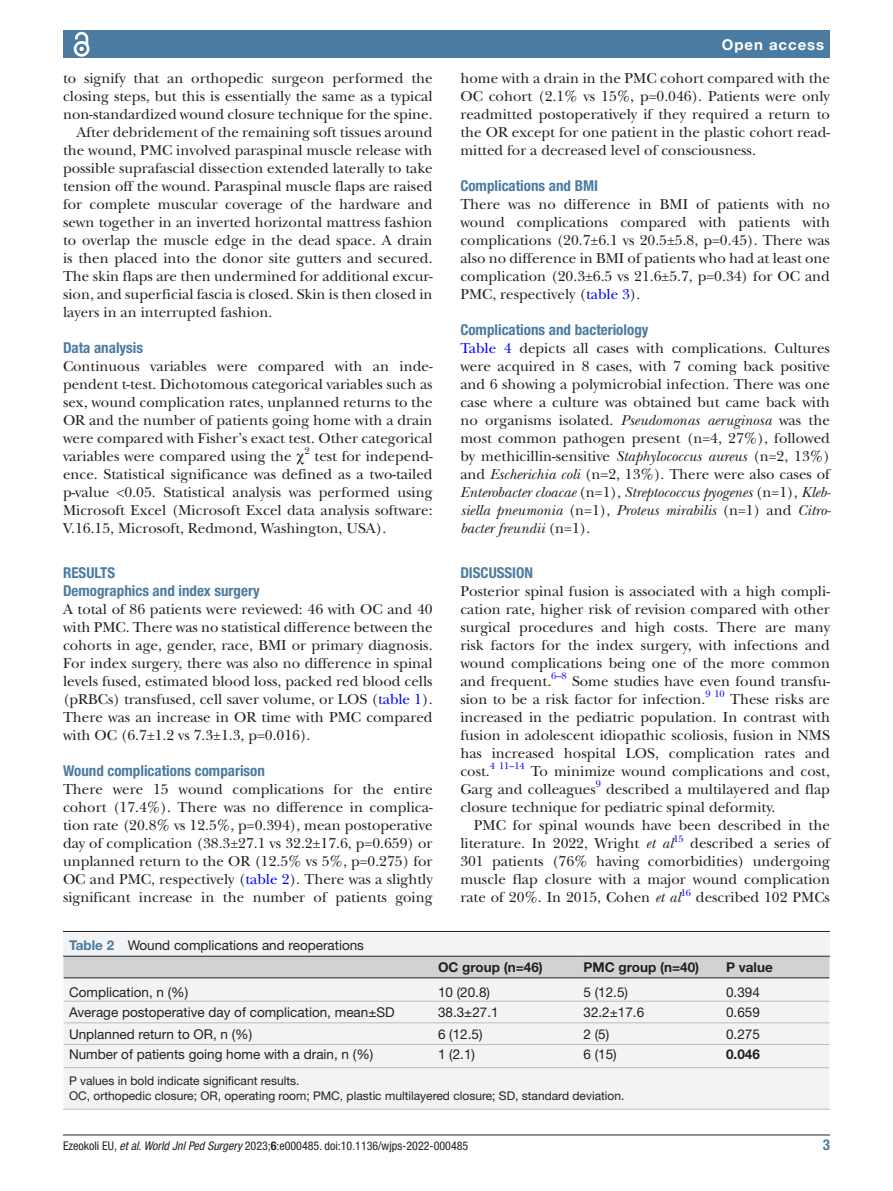
<style>
.page{position:relative;width:893px;height:1191px;background:#fff}
.page>*{position:absolute;margin:0;border:0;box-sizing:border-box;transform-origin:0 0}
.t1{font:15px/18px "New Baskerville";color:#231f20;text-align:justify}
.t2{font:700 condensed 15px/18px "Helvetica Neue LT Std";color:#4b7ba0}
.t3{font:700 15px "Helvetica Neue LT Std";letter-spacing:.065em;color:#fff}
.t4{font:13.5px "Helvetica Neue LT Std";color:#231f20}
.t5{font:700 13.5px "Helvetica Neue LT Std";color:#231f20}
.t6{font:12px/15px "Helvetica Neue LT Std";color:#231f20}
.t7{font:condensed 12px "Helvetica Neue LT Std";color:#231f20}
.t8{font:9.9px "New Baskerville";color:#00f}
.t9{font:9.9px "New Baskerville";color:#231f20}
.s1{color:#00f}
.s2{font-weight:700;color:#4b7ba0}
.s3{font-style:italic}
.s4{font-weight:700}
</style>
<div class="page">
<hr style="left:63px;top:1134px;width:767px;height:1px;background:#231f20">
<div style="left:63px;top:31px;width:767px;height:27px;background:#4b7ba0"></div>
<svg style="left:73px;top:31px;width:17px;height:26px"></svg>
<div style="left:63px;top:932px;width:767px;height:177px;background:#f2f3f4"></div>
<hr style="left:63px;top:931px;width:767px;height:1px;background:#231f20">
<hr style="left:63px;top:955px;width:369px;height:1px;background:#231f20">
<hr style="left:432px;top:955px;width:146px;height:1px;background:#231f20">
<hr style="left:578px;top:955px;width:142px;height:1px;background:#231f20">
<hr style="left:720px;top:955px;width:110px;height:1px;background:#231f20">
<hr style="left:432px;top:1067px;width:146px;height:1px;background:#bcbdc0">
<hr style="left:578px;top:1067px;width:142px;height:1px;background:#bcbdc0">
<hr style="left:63px;top:1067px;width:369px;height:1px;background:#bcbdc0">
<hr style="left:720px;top:1067px;width:110px;height:1px;background:#bcbdc0">
<hr style="left:63px;top:1109px;width:369px;height:1px;background:#bcbdc0">
<hr style="left:432px;top:1109px;width:146px;height:1px;background:#bcbdc0">
<hr style="left:578px;top:1109px;width:142px;height:1px;background:#bcbdc0">
<hr style="left:720px;top:1109px;width:110px;height:1px;background:#bcbdc0">
<hr style="left:63px;top:1067px;width:1px;height:42px;background:#fff">
<svg style="left:63px;top:956px;width:768px;height:89px"></svg>
<p class="t1" style="left:63px;top:69px;width:371px">to signify that an orthopedic surgeon performed the</p>
<p class="t1" style="left:63px;top:87px;width:371px">closing steps, but this is essentially the same as a typical</p>
<p class="t1" style="left:63px;top:105px;width:371px">non-standardized wound closure technique for the spine.</p>
<p class="t1" style="left:76px;top:123px;width:358px">After debridement of the remaining soft tissues around</p>
<p class="t1" style="left:63px;top:141px;width:371px">the wound, PMC involved paraspinal muscle release with</p>
<p class="t1" style="left:63px;top:159px;width:371px">possible suprafascial dissection extended laterally to take</p>
<p class="t1" style="left:63px;top:177px;width:371px">tension off the wound. Paraspinal muscle flaps are raised</p>
<p class="t1" style="left:63px;top:195px;width:371px">for complete muscular coverage of the hardware and</p>
<p class="t1" style="left:63px;top:213px;width:371px">sewn together in an inverted horizontal mattress fashion</p>
<p class="t1" style="left:63px;top:231px;width:371px">to overlap the muscle edge in the dead space. A drain</p>
<p class="t1" style="left:63px;top:249px;width:371px">is then placed into the donor site gutters and secured.</p>
<p class="t1" style="left:63px;top:267px;width:371px">The skin flaps are then undermined for additional excur-</p>
<p class="t1" style="left:63px;top:285px;width:371px">sion, and superficial fascia is closed. Skin is then closed in</p>
<p class="t1" style="left:63px;top:303px;width:211px">layers in an interrupted fashion.</p>
<p class="t2" style="left:63px;top:338px;width:82px">Data analysis</p>
<p class="t1" style="left:63px;top:357px;width:371px">Continuous variables were compared with an inde&shy;pendent t-test. Dichotomous categorical variables such as sex, wound complication rates, unplanned returns to the OR and the number of patients going home with a drain were compared with Fisher’s exact test. Other categorical variables were compared using the</p>
<p class="t9" style="left:305px;top:445px;width:7px">2</p>
<p class="t1" style="left:63px;top:447px;width:371px;text-indent:252px">test for independ&shy;ence. Statistical significance was defined as a two-tailed p-value &lt;0.05. Statistical analysis was performed using Microsoft Excel (Microsoft Excel data analysis software:<br>V.16.15, Microsoft, Redmond, Washington, USA).</p>
<p class="t2" style="left:63px;top:563px;width:198px">RESULTS<br>Demographics and index surgery</p>
<p class="t1" style="left:63px;top:600px;width:371px">A total of 86 patients were reviewed: 46 with OC and 40 with PMC. There was no statistical difference between the cohorts in age, gender, race, BMI or primary diagnosis.<br>For index surgery, there was also no difference in spinal levels fused, estimated blood loss, packed red blood cells (pRBCs) transfused, cell saver volume, or LOS (<span class="s1">table 1</span>).<br>There was an increase in OR time with PMC compared with OC (6.7±1.2 vs 7.3±1.3, p=0.016).</p>
<p class="t2" style="left:63px;top:761px;width:203px">Wound complications comparison</p>
<p class="t1" style="left:63px;top:780px;width:371px">There were 15 wound complications for the entire cohort (17.4%). There was no difference in complica&shy;tion rate (20.8% vs 12.5%, p=0.394), mean postoperative day of complication (38.3±27.1 vs 32.2±17.6, p=0.659) or unplanned return to the OR (12.5% vs 5%, p=0.275) for OC and PMC, respectively (<span class="s1">table 2</span>). There was a slightly significant increase in the number of patients going</p>
<p class="t4" style="left:69px;top:937px;width:297px"><span class="s2">Table 2</span> Wound complications and reoperations</p>
<p class="t3" style="left:722px;top:35px;width:104px">Open access</p>
<p class="t1" style="left:460px;top:69px;width:371px">home with a drain in the PMC cohort compared with the OC cohort (2.1% vs 15%, p=0.046). Patients were only readmitted postoperatively if they required a return to the OR except for one patient in the plastic cohort read&shy;mitted for a decreased level of consciousness.</p>
<p class="t2" style="left:460px;top:176px;width:139px">Complications and BMI</p>
<p class="t1" style="left:460px;top:195px;width:371px">There was no difference in BMI of patients with no wound complications compared with patients with complications (20.7±6.1 vs 20.5±5.8, p=0.45). There was also no difference in BMI of patients who had at least one complication (20.3±6.5 vs 21.6±5.7, p=0.34) for OC and PMC, respectively (<span class="s1">table 3</span>).</p>
<p class="t2" style="left:460px;top:320px;width:190px">Complications and bacteriology</p>
<p class="t1" style="left:460px;top:339px;width:372px"><span class="s1">Table 4</span> depicts all cases with complications. Cultures were acquired in 8 cases, with 7 coming back positive and 6 showing a polymicrobial infection. There was one case where a culture was obtained but came back with no organisms isolated. <span class="s3">Pseudomonas aeruginosa</span> was the most common pathogen present (n=4, 27%), followed by methicillin-sensitive <span class="s3">Staphylococcus aureus</span> (n=2, 13%) and <span class="s3">Escherichia coli</span> (n=2, 13%). There were also cases of <span class="s3">Enterobacter cloacae</span> (n=1), <span class="s3">Streptococcus pyogenes</span> (n=1), <span class="s3">Kleb&shy;siella pneumonia</span> (n=1), <span class="s3">Proteus mirabilis</span> (n=1) and <span class="s3">Citro&shy;bacter freundii</span> (n=1).</p>
<p class="t2" style="left:460px;top:563px;width:74px">DISCUSSION</p>
<p class="t1" style="left:460px;top:582px;width:371px">Posterior spinal fusion is associated with a high compli&shy;cation rate, higher risk of revision compared with other surgical procedures and high costs. There are many risk factors for the index surgery, with infections and wound complications being one of the more common and frequent.<sup>6–8</sup> Some studies have even found transfu&shy;sion to be a risk factor for infection.</p>
<p class="t8" style="left:705px;top:688px;width:21px">9 10</p>
<p class="t1" style="left:460px;top:690px;width:371px;text-indent:270px">These risks are increased in the pediatric population. In contrast with fusion in adolescent idiopathic scoliosis, fusion in NMS has increased hospital LOS, complication rates and cost.</p>
<p class="t8" style="left:490px;top:760px;width:36px">4 11–14</p>
<p class="t1" style="left:460px;top:762px;width:371px;text-indent:71px">To minimize wound complications and cost,<br>Garg and colleagues</p>
<p class="t8" style="left:596px;top:778px;width:7px">9</p>
<p class="t1" style="left:460px;top:780px;width:371px;text-indent:146px">described a multilayered and flap closure technique for pediatric spinal deformity.</p>
<p class="t1" style="left:460px;top:816px;width:371px;text-indent:14px">PMC for spinal wounds have been described in the literature. In 2022, Wright <span class="s3">et al</span><sup>15</sup> described a series of 301 patients (76% having comorbidities) undergoing muscle flap closure with a major wound complication rate of 20%. In 2015, Cohen <span class="s3">et al</span></p>
<p class="t8" style="left:681px;top:886px;width:12px">16</p>
<p class="t1" style="left:696px;top:888px;width:136px">described 102 PMCs</p>
<p class="t5" style="left:438px;top:958px;width:106px">OC group (n=46)</p>
<p class="t5" style="left:584px;top:958px;width:117px">PMC group (n=40)</p>
<p class="t5" style="left:726px;top:958px;width:48px">P value</p>
<p class="t4" style="left:69px;top:983px;width:121px">Complication, n (%)</p>
<p class="t4" style="left:438px;top:983px;width:54px">10 (20.8)</p>
<p class="t4" style="left:584px;top:983px;width:46px">5 (12.5)</p>
<p class="t4" style="left:726px;top:983px;width:35px">0.394</p>
<p class="t4" style="left:69px;top:1004px;width:327px">Average postoperative day of complication, mean±SD</p>
<p class="t4" style="left:438px;top:1004px;width:62px">38.3±27.1</p>
<p class="t4" style="left:584px;top:1004px;width:62px">32.2±17.6</p>
<p class="t4" style="left:726px;top:1004px;width:35px">0.659</p>
<p class="t4" style="left:69px;top:1025px;width:185px">Unplanned return to OR, n (%)</p>
<p class="t4" style="left:438px;top:1025px;width:46px">6 (12.5)</p>
<p class="t4" style="left:584px;top:1025px;width:27px">2 (5)</p>
<p class="t4" style="left:726px;top:1025px;width:35px">0.275</p>
<p class="t4" style="left:69px;top:1045px;width:306px">Number of patients going home with a drain, n (%)</p>
<p class="t4" style="left:438px;top:1045px;width:39px">1 (2.1)</p>
<p class="t4" style="left:584px;top:1045px;width:35px">6 (15)</p>
<p class="t5" style="left:726px;top:1045px;width:35px">0.046</p>
<p class="t6" style="left:69px;top:1073px;width:557px">P values in bold indicate significant results.<br>OC, orthopedic closure; OR, operating room; PMC, plastic multilayered closure; SD, standard deviation.</p>
<p class="t7" style="left:63px;top:1138px;width:407px">Ezeokoli EU, <span class="s3">et al</span>. <span class="s3">World Jnl Ped Surgery</span> 2023;<span class="s4">6</span>:e000485. doi:10.1136/wjps-2022-000485</p>
<p class="t2" style="left:823px;top:1135px;width:9px">3</p>
</div>
